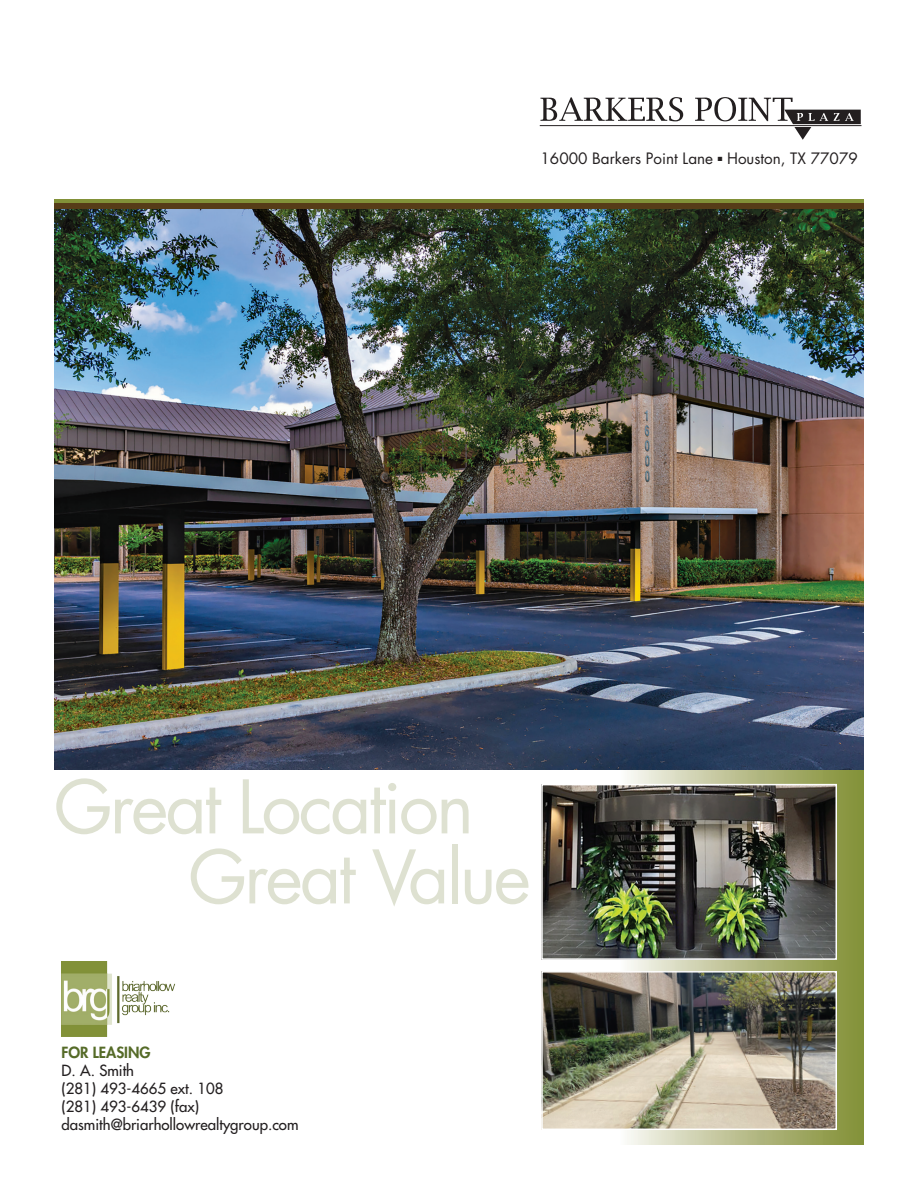
<style>
.page{position:relative;width:918px;height:1188px;background:#fff}
.page>*{position:absolute;margin:0;border:0;box-sizing:border-box;transform-origin:0 0}
.t1{font:71.7px "Futura Std";letter-spacing:-.04em;color:#dee1d1}
.t2{font:15.3px "Futura Std";color:#231f20}
.t3{font:500 15px "Futura Std";color:#231f20}
.t4{font:800 15px "Futura Std";color:#556b28}
</style>
<div class="page">
<svg style="left:540px;top:97px;width:143px;height:24px"></svg>
<hr style="left:540px;top:125px;width:322px;height:1px;background:#231f20">
<svg style="left:695px;top:97px;width:166px;height:43px"></svg>
<div style="left:618px;top:757px;width:246px;height:388px;background:linear-gradient(to right,#f9f7f4,#808c31)"></div>
<img style="left:62px;top:961px;width:113px;height:76px">
<img style="left:54px;top:209px;width:810px;height:561px">
<img style="left:543px;top:973px;width:292px;height:155px">
<div style="left:541px;top:971px;width:296px;height:159px;border:1px solid #fff"></div>
<hr style="left:54px;top:200px;width:810px;height:4px;background:#829138">
<div style="left:54px;top:203px;width:810px;height:6px;background:#563c18"></div>
<img style="left:543px;top:786px;width:292px;height:172px">
<div style="left:541px;top:784px;width:296px;height:176px;border:1px solid #fff"></div>
<p class="t2" style="left:541px;top:149px;width:319px">16000 Barkers Point Lane ■ Houston, TX 77079</p>
<p class="t1" style="left:54px;top:761px;width:422px">Great Location</p>
<p class="t1" style="left:188px;top:831px;width:344px">Great Value</p>
<p class="t4" style="left:62px;top:1043px;width:91px">FOR LEASING</p>
<p class="t3" style="left:62px;top:1062px;width:74px">D. A. Smith</p>
<p class="t3" style="left:62px;top:1080px;width:164px">(281) 493-4665 ext. 108</p>
<p class="t3" style="left:62px;top:1098px;width:139px">(281) 493-6439 (fax)</p>
<p class="t3" style="left:62px;top:1116px;width:239px">dasmith@briarhollowrealtygroup.com</p>
</div>
